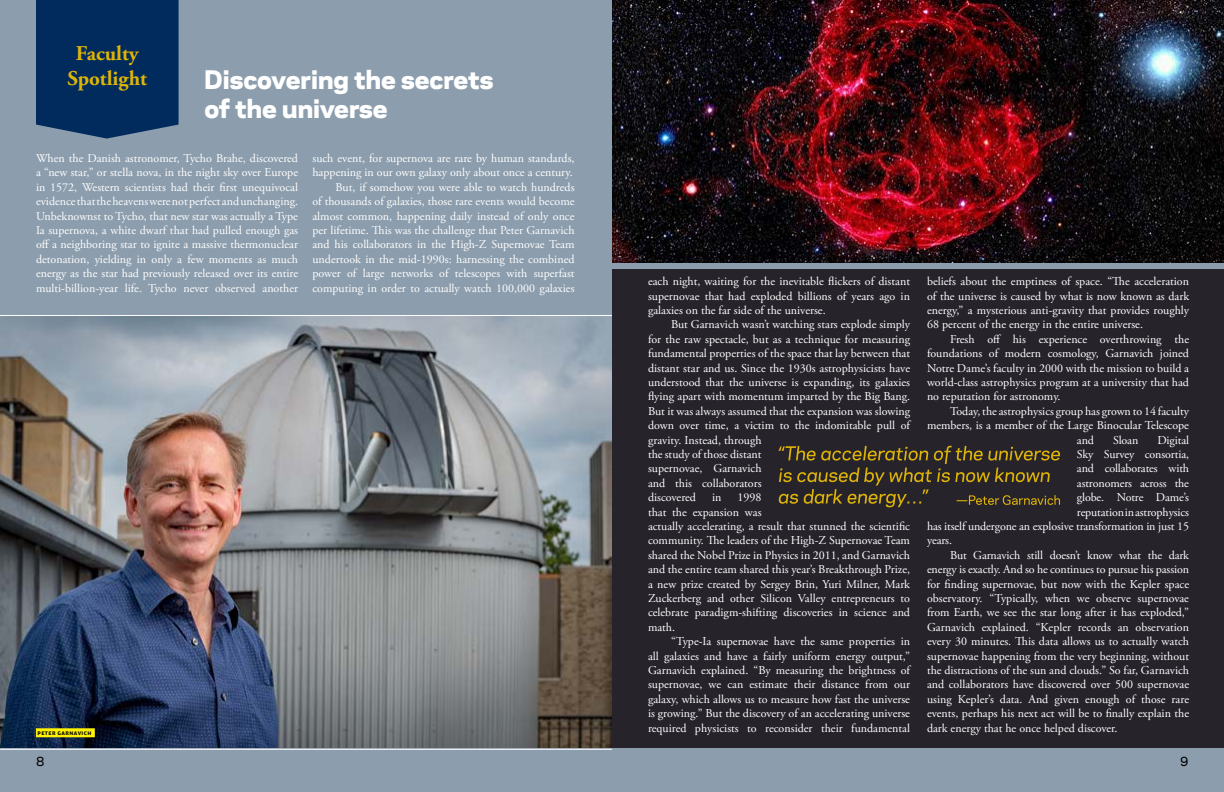
<style>
.page{position:relative;width:1224px;height:792px;background:#8c9dad}
.page>*{position:absolute;margin:0;border:0;box-sizing:border-box;transform-origin:0 0}
.t1{font:800 24px/28.8px "Galaxie Polaris";color:#fff}
.t2{font:700 21px/25.2px "Adobe Garamond Pro";color:#deb408;text-align:center}
.t3{font:12px/14.4px "Adobe Garamond Pro";color:#fff;text-align:justify}
.t4{font:500 12px "Galaxie Polaris";color:#000}
.t5{font:700 6.5px "Aller";letter-spacing:.065em;color:#000}
</style>
<div class="page">
<div style="left:612px;top:269px;width:612px;height:478px;background:#26232b"></div>
<img style="left:0;top:316px;width:612px;height:431px">
<div style="left:36px;top:0;width:143px;height:139px;background:#002b5c"></div>
<img style="left:612px;top:0;width:612px;height:262px">
<hr style="left:0;top:315px;width:612px;height:1px;background:#fff">
<hr style="left:0;top:749px;width:612px;height:1px;background:#fff">
<div style="left:36px;top:728px;width:59px;height:9px;background:#fff200"></div>
<svg style="left:778px;top:446px;width:282px;height:61px"></svg>
<h2 class="t2" style="left:68px;top:41px;width:81px">Faculty<br>Spotlight</h2>
<h1 class="t1" style="left:204px;top:63px;width:290px">Discovering the secrets of the universe</h1>
<p class="t3" style="left:312px;top:151px;width:264px;text-align:right">such event, for supernova are rare by human standards, happening in our own galaxy only about once a century.<br>But, if somehow you were able to watch hundreds<br>of thousands of galaxies, those rare events would become almost common, happening daily instead of only once per lifetime. This was the challenge that Peter Garnavich and his collaborators in the High-Z Supernovae Team undertook in the mid-1990s: harnessing the combined power of large networks of telescopes with superfast computing in order to actually watch 100,000 galaxies</p>
<p class="t3" style="left:36px;top:151px;width:264px">When the Danish astronomer, Tycho Brahe, discovered a “new star,” or stella nova, in the night sky over Europe in 1572, Western scientists had their first unequivocal evidence that the heavens were not perfect and unchanging.<br>Unbeknownst to Tycho, that new star was actually a Type Ia supernova, a white dwarf that had pulled enough gas off a neighboring star to ignite a massive thermonuclear detonation, yielding in only a few moments as much energy as the star had previously released over its entire multi-billion-year life. Tycho never observed another</p>
<p class="t3" style="left:648px;top:275px;width:264px">each night, waiting for the inevitable flickers of distant supernovae that had exploded billions of years ago in galaxies on the far side of the universe.</p>
<p class="t3" style="left:648px;top:318px;width:264px;text-align:left;text-indent:23px">But Garnavich wasn’t watching stars explode simply for the raw spectacle, but as a technique for measuring fundamental properties of the space that lay between that distant star and us. Since the 1930s astrophysicists have understood that the universe is expanding, its galaxies flying apart with momentum imparted by the Big Bang.<br>But it was always assumed that the expansion was slowing down over time, a victim to the indomitable pull of gravity. Instead, through<br>the study of those distant<br>supernovae, Garnavich<br>and this collaborators<br>discovered</p>
<p class="t3" style="left:927px;top:275px;width:264px">beliefs about the emptiness of space. “The acceleration of the universe is caused by what is now known as dark energy,” a mysterious anti-gravity that provides roughly 68 percent of the energy in the entire universe.</p>
<p class="t3" style="left:927px;top:332px;width:264px;text-indent:23px">Fresh off his experience overthrowing the foundations of modern cosmology, Garnavich joined Notre Dame’s faculty in 2000 with the mission to build a world-class astrophysics program at a university that had no reputation for astronomy.</p>
<p class="t3" style="left:950px;top:404px;width:241px">Today, the astrophysics group has grown to 14 faculty</p>
<p class="t3" style="left:927px;top:419px;width:264px">members, is a member of the Large Binocular Telescope</p>
<p class="t3" style="left:1077px;top:433px;width:19px">and</p>
<p class="t3" style="left:1113px;top:433px;width:27px">Sloan</p>
<p class="t3" style="left:1158px;top:433px;width:33px">Digital</p>
<p class="t3" style="left:1077px;top:447px;width:114px">Sky Survey consortia,</p>
<p class="t3" style="left:1077px;top:462px;width:114px">and collaborates with</p>
<p class="t3" style="left:1077px;top:476px;width:114px">astronomers across the</p>
<p class="t3" style="left:1077px;top:491px;width:114px">globe. Notre Dame’s</p>
<p class="t3" style="left:1077px;top:505px;width:114px">reputation in astrophysics</p>
<p class="t3" style="left:927px;top:519px;width:264px">has itself undergone an explosive transformation in just 15</p>
<p class="t3" style="left:927px;top:534px;width:27px">years.</p>
<p class="t3" style="left:950px;top:548px;width:241px">But Garnavich still doesn’t know what the dark</p>
<p class="t3" style="left:927px;top:563px;width:264px">energy is exactly. And so he continues to pursue his passion</p>
<p class="t3" style="left:927px;top:577px;width:264px">for finding supernovae, but now with the Kepler space</p>
<p class="t3" style="left:927px;top:591px;width:264px">observatory. “Typically, when we observe supernovae</p>
<p class="t3" style="left:927px;top:606px;width:264px">from Earth, we see the star long after it has exploded,”</p>
<p class="t3" style="left:927px;top:620px;width:264px">Garnavich explained. “Kepler records an observation</p>
<p class="t3" style="left:927px;top:635px;width:264px">every 30 minutes. This data allows us to actually watch</p>
<p class="t3" style="left:927px;top:649px;width:264px">supernovae happening from the very beginning, without</p>
<p class="t3" style="left:927px;top:663px;width:264px">the distractions of the sun and clouds.” So far, Garnavich</p>
<p class="t3" style="left:927px;top:678px;width:264px">and collaborators have discovered over 500 supernovae</p>
<p class="t3" style="left:927px;top:692px;width:264px">using Kepler’s data. And given enough of those rare</p>
<p class="t3" style="left:927px;top:707px;width:264px">events, perhaps his next act will be to finally explain the</p>
<p class="t3" style="left:927px;top:721px;width:192px">dark energy that he once helped discover.</p>
<p class="t3" style="left:648px;top:491px;width:264px;text-align:left;text-indent:90px">1998<br>that the expansion was<br>actually accelerating, a result that stunned the scientific community. The leaders of the High-Z Supernovae Team shared the Nobel Prize in Physics in 2011, and Garnavich and the entire team shared this year’s Breakthrough Prize, a new prize created by Sergey Brin, Yuri Milner, Mark Zuckerberg and other Silicon Valley entrepreneurs to celebrate paradigm-shifting discoveries in science and math.</p>
<p class="t3" style="left:648px;top:635px;width:264px;text-indent:23px">“Type-Ia supernovae have the same properties in all galaxies and have a fairly uniform energy output,” Garnavich explained. “By measuring the brightness of supernovae, we can estimate their distance from our galaxy, which allows us to measure how fast the universe is growing.” But the discovery of an accelerating universe required physicists to reconsider their fundamental</p>
<p class="t3" style="left:712px;top:491px;width:11px">in</p>
<p class="t5" style="left:38px;top:729px;width:55px">peter garnavich</p>
<p class="t4" style="left:36px;top:752px;width:10px">8</p>
<p class="t4" style="left:1180px;top:752px;width:10px">9</p>
</div>
